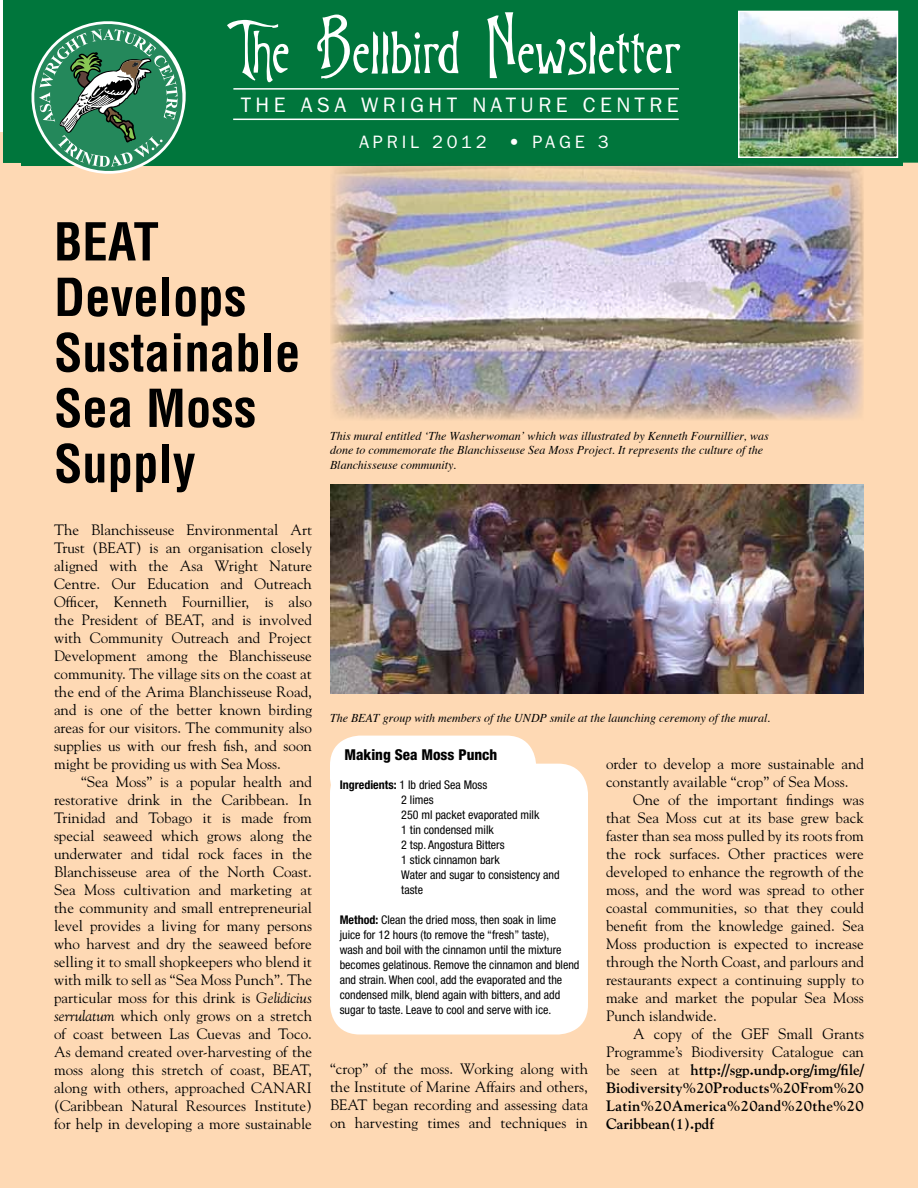
<style>
.page{position:relative;width:918px;height:1188px;background:#fff}
.page>*{position:absolute;margin:0;border:0;box-sizing:border-box;transform-origin:0 0}
.t1{font:63px "Goodfellow";color:#fff}
.t2{font:700 condensed 51px/55.5px "Helvetica";color:#000}
.t3{font:21px "Franklin Gothic";letter-spacing:.21em;color:#fff}
.t4{font:18px "Franklin Gothic";letter-spacing:.21em;color:#fff}
.t5{font:15px/18px "Goudy";color:#000;text-align:justify}
.t6{font:700 15px/18px "Goudy";letter-spacing:.02em;color:#000;text-align:justify}
.t7{font:800 condensed 15px "Helvetica Neue";color:#000}
.t8{font:condensed 12px/15px "Helvetica Neue";color:#000}
.t9{font:italic 12px/14.4px "Times";color:#000}
.s1{font-style:italic}
.s2{font-weight:400}
.s3{font-weight:700}
</style>
<div class="page">
<div style="left:0;top:133px;width:918px;height:1055px;background:#fed9b4"></div>
<div style="left:3px;top:0;width:915px;height:166px;background:#00763c"></div>
<hr style="left:233px;top:88px;width:446px;height:2px;background:#fff">
<hr style="left:233px;top:119px;width:446px;height:1px;background:#fff">
<img style="left:741px;top:14px;width:154px;height:141px">
<div style="left:738px;top:11px;width:160px;height:147px;border:2px solid #fff"></div>
<img style="left:330px;top:163px;width:534px;height:257px">
<img style="left:330px;top:485px;width:534px;height:209px">
<svg style="left:22px;top:12px;width:173px;height:162px;background:#418e66"></svg>
<div style="left:330px;top:736px;width:206px;height:72px;background:#fff;border-radius:30px"></div>
<div style="left:330px;top:764px;width:258px;height:271px;background:#fff;border-radius:30px"></div>
<h1 class="t1" style="left:226px;top:5px;width:457px">The Bellbird Newsletter</h1>
<h3 class="t3" style="left:241px;top:93px;width:392px">THE ASA WRI GHT NAT UR E CENTR</h3>
<h3 class="t3" style="left:667px;top:93px;width:13px">E</h3>
<p class="t4" style="left:359px;top:132px;width:251px">APRIL 2012 • PAGE 3</p>
<h2 class="t2" style="left:54px;top:214px;width:248px">BEAT<br>Develops<br>Sustainable<br>Sea Moss<br>Supply</h2>
<p class="t5" style="left:54px;top:520px;width:260px">The Blanchisseuse Environmental Art Trust (BEAT) is an organisation closely aligned with the Asa Wright Nature Centre. Our Education and Outreach Officer, Kenneth Fournillier, is also the President of BEAT, and is involved with Community Outreach and Project Development among the Blanchisseuse community. The village sits on the coast at the end of the Arima Blanchisseuse Road, and is one of the better known birding areas for our visitors. The community also supplies us with our fresh fish, and soon might be providing us with Sea Moss.</p>
<p class="t5" style="left:54px;top:772px;width:260px;text-indent:27px">“Sea Moss” is a popular health and restorative drink in the Caribbean. In Trinidad and Tobago it is made from special seaweed which grows along the underwater and tidal rock faces in the Blanchisseuse area of the North Coast.<br>Sea Moss cultivation and marketing at the community and small entrepreneurial level provides a living for many persons who harvest and dry the seaweed before selling it to small shopkeepers who blend it with milk to sell as “Sea Moss Punch”. The particular moss for this drink is <span class="s1">Gelidicius serrulatum</span> which only grows on a stretch of coast between Las Cuevas and Toco.<br>As demand created over-harvesting of the moss along this stretch of coast, BEAT, along with others, approached CANARI (Caribbean Natural Resources Institute) for help in developing a more sustainable</p>
<p class="t9" style="left:330px;top:428px;width:440px">This mural entitled ‘The Washerwoman’ which was illustrated by Kenneth Fournillier, was done to commemorate the Blanchisseuse Sea Moss Project. It represents the culture of the<br>Blanchisseuse community.</p>
<p class="t9" style="left:330px;top:711px;width:442px">The BEAT group with members of the UNDP smile at the launching ceremony of the mural.</p>
<p class="t5" style="left:606px;top:754px;width:259px">order to develop a more sustainable and constantly available “crop” of Sea Moss.</p>
<p class="t5" style="left:606px;top:790px;width:260px;text-indent:27px">One of the important findings was that Sea Moss cut at its base grew back faster than sea moss pulled by its roots from the rock surfaces. Other practices were developed to enhance the regrowth of the moss, and the word was spread to other coastal communities, so that they could benefit from the knowledge gained. Sea Moss production is expected to increase through the North Coast, and parlours and restaurants expect a continuing supply to make and market the popular Sea Moss Punch islandwide.</p>
<p class="t6" style="left:606px;top:1024px;width:259px;text-indent:27px"><span class="s2">A copy of the GEF Small Grants Programme’s Biodiversity Catalogue can be seen at</span> http://sgp.undp.org/img/file/ Biodiversity%20Products%20From%20<br>Latin%20America%20and%20the%20<br>Caribbean(1).pdf</p>
<p class="t7" style="left:344px;top:746px;width:154px">Making Sea Moss Punch</p>
<p class="t8" style="left:401px;top:777px;width:160px;text-indent:-62px"><span class="s3">Ingredients:</span> 1 lb dried Sea Moss<br>2 limes<br>250 ml packet evaporated milk<br>1 tin condensed milk<br>2 tsp. Angostura Bitters<br>1 stick cinnamon bark<br>Water and sugar to consistency and taste</p>
<p class="t8" style="left:340px;top:912px;width:241px"><span class="s3">Method:</span> Clean the dried moss, then soak in lime juice for 12 hours (to remove the “fresh” taste),<br>wash and boil with the cinnamon until the mixture becomes gelatinous. Remove the cinnamon and blend and strain. When cool, add the evaporated and the condensed milk, blend again with bitters, and add sugar to taste. Leave to cool and serve with ice.</p>
<p class="t5" style="left:330px;top:1059px;width:260px">“crop” of the moss. Working along with the Institute of Marine Affairs and others, BEAT began recording and assessing data on harvesting times and techniques in</p>
</div>
